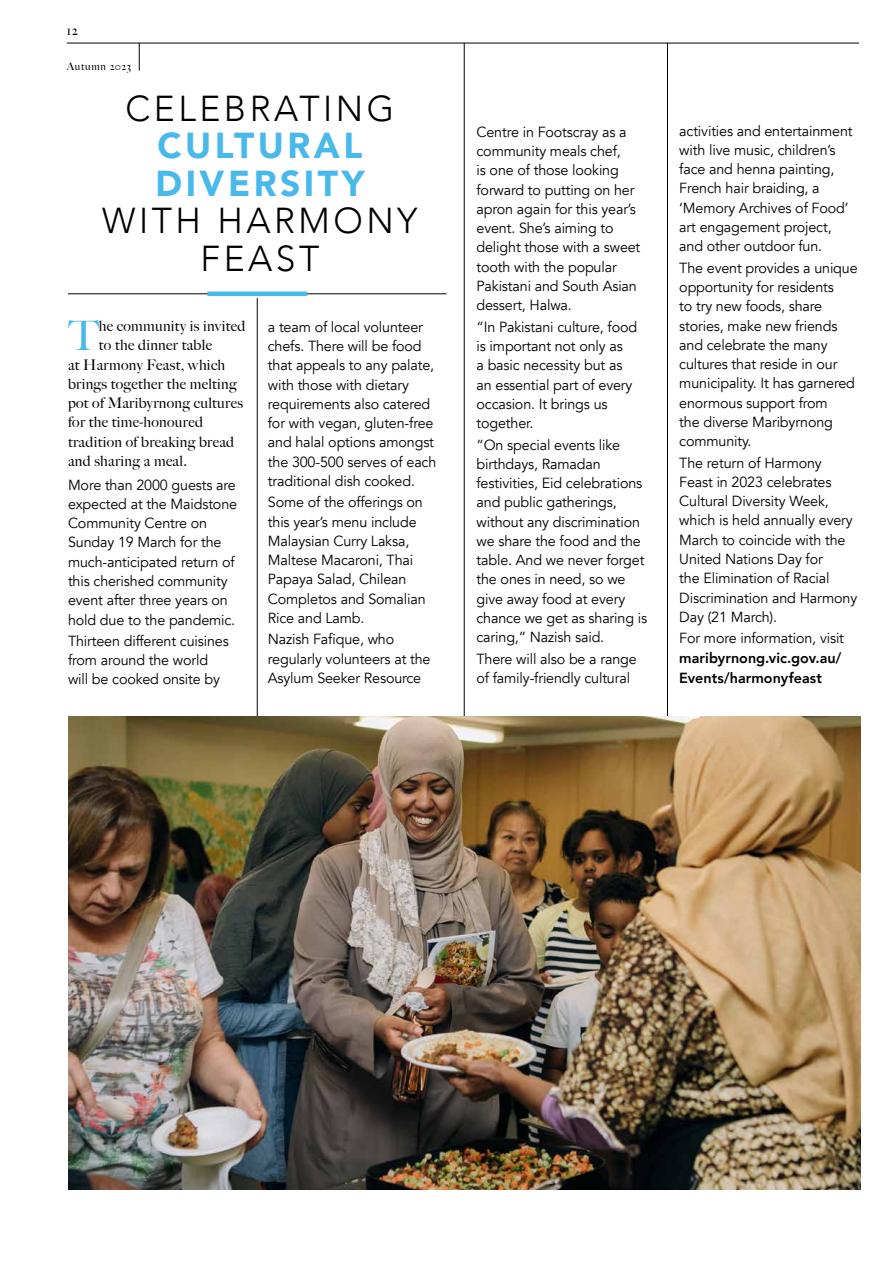
<style>
.page{position:relative;width:893px;height:1263px;background:#fff}
.page>*{position:absolute;margin:0;border:0;box-sizing:border-box;transform-origin:0 0}
.t1{font:500 41.4px "Big Caslon";color:#48b9ea}
.t2{font:300 36px/37.5px "Avenir";letter-spacing:.1em;color:#000;text-align:center}
.t3{font:900 36px/37.5px "Avenir";letter-spacing:.1em;color:#48b9ea}
.t4{font:14.7px/19.4px "Avenir";letter-spacing:-.01em;color:#000}
.t5{font:500 14.7px "Big Caslon";letter-spacing:.02em;color:#000}
.t6{font:800 14.7px/20px "Avenir";letter-spacing:.005em;color:#000}
.t7{font:500 13.5px "Big Caslon";color:#000}
.t8{font:500 10.5px "Big Caslon";letter-spacing:.07em;color:#000}
</style>
<div class="page">
<hr style="left:67px;top:43px;width:792px;height:1px;background:#000">
<hr style="left:68px;top:1189px;width:791px;height:1px;background:#000">
<svg style="left:139px;top:43px;width:1px;height:28px"></svg>
<hr style="left:667px;top:43px;width:1px;height:684px;background:#000">
<hr style="left:464px;top:43px;width:1px;height:684px;background:#000">
<hr style="left:257px;top:298px;width:1px;height:429px;background:#000">
<hr style="left:68px;top:294px;width:378px;height:1px;background:#000">
<hr style="left:207px;top:292px;width:100px;height:4px;background:#48b9ea">
<img style="left:68px;top:716px;width:792px;height:473px">
<p class="t7" style="left:67px;top:19px;width:12px">12</p>
<p class="t8" style="left:67px;top:57px;width:66px">Autumn 2023</p>
<h2 class="t2" style="left:126px;top:90px;width:270px">CELEBRATING</h2>
<h2 class="t3" style="left:155px;top:126px;width:211px">CULTURAL<br>DIVERSITY</h2>
<h2 class="t2" style="left:102px;top:202px;width:317px">WITH HARMONY<br>FEAST</h2>
<h1 class="t1" style="left:68px;top:302px;width:32px">T</h1>
<p class="t5" style="left:99px;top:314px;width:148px">he community is invited</p>
<p class="t5" style="left:99px;top:333px;width:115px">to the dinner table</p>
<p class="t5" style="left:68px;top:352px;width:159px">at Harmony Feast, which</p>
<p class="t5" style="left:68px;top:372px;width:170px">brings together the melting</p>
<p class="t5" style="left:68px;top:391px;width:176px">pot of Maribyrnong cultures</p>
<p class="t5" style="left:68px;top:410px;width:137px">for the time-honoured</p>
<p class="t5" style="left:68px;top:429px;width:168px">tradition of breaking bread</p>
<p class="t5" style="left:68px;top:449px;width:120px">and sharing a meal.</p>
<p class="t4" style="left:68px;top:475px;width:171px">More than 2000 guests are expected at the Maidstone<br>Community Centre on<br>Sunday 19 March for the much-anticipated return of this cherished community event after three years on hold due to the pandemic.</p>
<p class="t4" style="left:68px;top:631px;width:162px">Thirteen different cuisines from around the world will be cooked onsite by</p>
<p class="t4" style="left:268px;top:317px;width:170px">a team of local volunteer chefs. There will be food that appeals to any palate, with those with dietary requirements also catered for with vegan, gluten-free and halal options amongst the 300-500 serves of each traditional dish cooked.</p>
<p class="t4" style="left:268px;top:493px;width:159px">Some of the offerings on this year’s menu include<br>Malaysian Curry Laksa,<br>Maltese Macaroni, Thai<br>Papaya Salad, Chilean<br>Completos and Somalian<br>Rice and Lamb.</p>
<p class="t4" style="left:268px;top:630px;width:164px">Nazish Fafique, who regularly volunteers at the<br>Asylum Seeker Resource</p>
<p class="t4" style="left:477px;top:122px;width:165px">Centre in Footscray as a community meals chef,<br>is one of those looking forward to putting on her apron again for this year’s event. She’s aiming to delight those with a sweet tooth with the popular<br>Pakistani and South Asian dessert, Halwa.</p>
<p class="t4" style="left:477px;top:317px;width:162px">“In Pakistani culture, food is important not only as<br>a basic necessity but as an essential part of every occasion. It brings us together.</p>
<p class="t4" style="left:477px;top:435px;width:172px">“On special events like birthdays, Ramadan festivities, Eid celebrations and public gatherings, without any discrimination we share the food and the table. And we never forget the ones in need, so we give away food at every chance we get as sharing is caring,” Nazish said.</p>
<p class="t4" style="left:477px;top:649px;width:162px">There will also be a range of family-friendly cultural</p>
<p class="t4" style="left:679px;top:121px;width:175px">activities and entertainment with live music, children’s face and henna painting,<br>French hair braiding, a ‘Memory Archives of Food’ art engagement project, and other outdoor fun.</p>
<p class="t4" style="left:679px;top:258px;width:180px">The event provides a unique opportunity for residents<br>to try new foods, share stories, make new friends and celebrate the many cultures that reside in our municipality. It has garnered enormous support from<br>the diverse Maribyrnong community.</p>
<p class="t4" style="left:679px;top:453px;width:179px">The return of Harmony<br>Feast in 2023 celebrates<br>Cultural Diversity Week, which is held annually every<br>March to coincide with the<br>United Nations Day for<br>the Elimination of Racial<br>Discrimination and Harmony<br>Day (21 March).</p>
<p class="t4" style="left:679px;top:629px;width:166px">For more information, visit</p>
<p class="t6" style="left:679px;top:648px;width:164px">maribyrnong.vic.gov.au/<br>Events/harmonyfeast</p>
</div>
